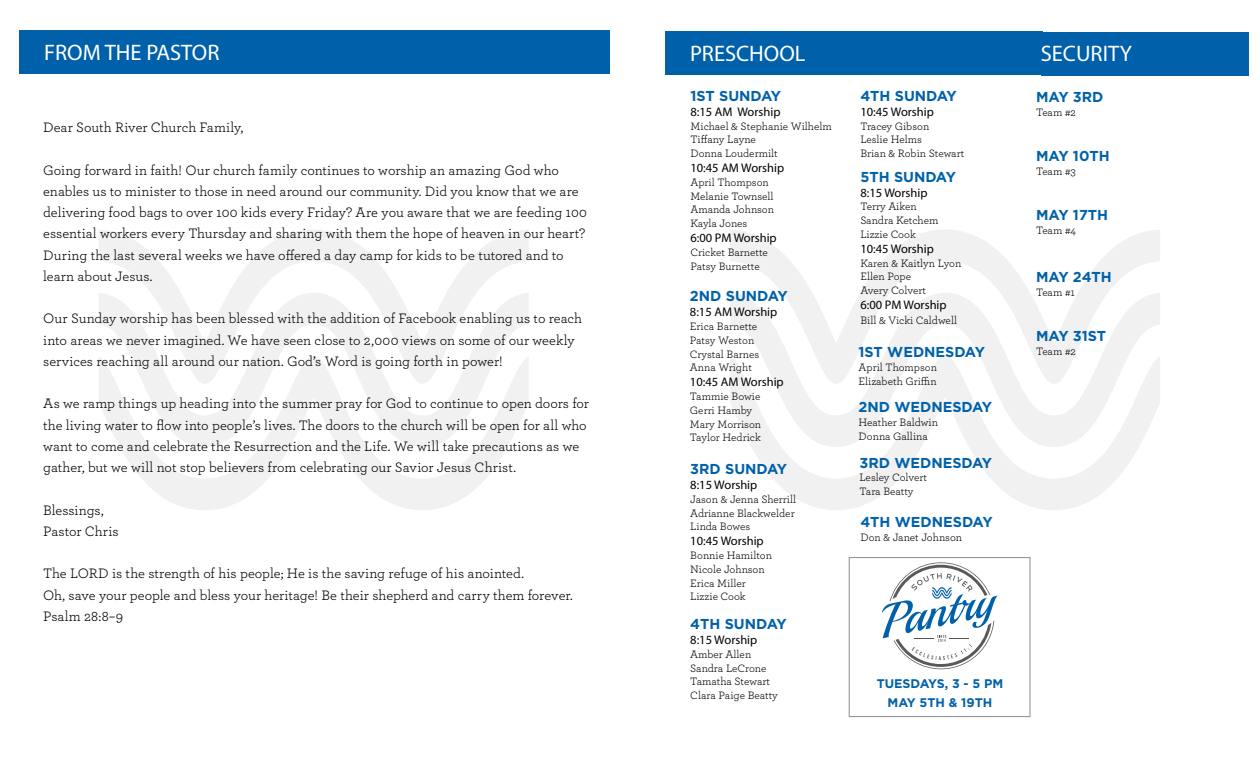
<style>
.page{position:relative;width:1260px;height:765px;background:#fff}
.page>*{position:absolute;margin:0;border:0;box-sizing:border-box;transform-origin:0 0}
.t1{font:22.5px "Myriad Pro";color:#fff}
.t2{font:14.38px/21.2px "Archer";color:#000}
.t3{font:700 14.38px "Gotham";color:#0061aa}
.t4{font:12.5px "Myriad Pro";color:#000}
.t5{font:700 12.5px/18.8px "Gotham";color:#0061aa;text-align:center}
.t6{font:11.25px/13.8px "Archer";color:#000}
</style>
<div class="page">
<svg style="left:99px;top:230px;width:430px;height:63px"></svg>
<svg style="left:120px;top:447px;width:387px;height:63px"></svg>
<svg style="left:99px;top:293px;width:430px;height:154px;fill:#f1f1f2"></svg>
<svg style="left:730px;top:230px;width:430px;height:63px"></svg>
<svg style="left:752px;top:447px;width:387px;height:63px"></svg>
<svg style="left:730px;top:293px;width:430px;height:154px;fill:#f1f1f2"></svg>
<div style="left:666px;top:32px;width:377px;height:43px;background:#0061aa"></div>
<div style="left:1042px;top:32px;width:207px;height:43px;background:#0061aa"></div>
<div style="left:19px;top:31px;width:590px;height:43px;background:#0061aa"></div>
<svg style="left:882px;top:562px;width:116px;height:107px"></svg>
<div style="left:849px;top:557px;width:182px;height:160px;border:1px solid #939598"></div>
<h1 class="t1" style="left:44px;top:39px;width:177px">FROM THE PASTOR</h1>
<p class="t2" style="left:43px;top:116px;width:202px">Dear South River Church Family,</p>
<p class="t2" style="left:43px;top:159px;width:545px">Going forward in faith! Our church family continues to worship an amazing God who enables us to minister to those in need around our community. Did you know that we are delivering food bags to over 100 kids every Friday? Are you aware that we are feeding 100 essential workers every Thursday and sharing with them the hope of heaven in our heart?<br>During the last several weeks we have offered a day camp for kids to be tutored and to learn about Jesus.</p>
<p class="t2" style="left:43px;top:307px;width:541px">Our Sunday worship has been blessed with the addition of Facebook enabling us to reach into areas we never imagined. We have seen close to 2,000 views on some of our weekly services reaching all around our nation. God’s Word is going forth in power!</p>
<p class="t2" style="left:43px;top:392px;width:547px">As we ramp things up heading into the summer pray for God to continue to open doors for the living water to flow into people’s lives. The doors to the church will be open for all who want to come and celebrate the Resurrection and the Life. We will take precautions as we gather, but we will not stop believers from celebrating our Savior Jesus Christ.</p>
<p class="t2" style="left:43px;top:499px;width:77px">Blessings,<br>Pastor Chris</p>
<p class="t2" style="left:43px;top:562px;width:531px">The LORD is the strength of his people; He is the saving refuge of his anointed.<br>Oh, save your people and bless your heritage! Be their shepherd and carry them forever.<br>Psalm 28:8–9</p>
<h1 class="t1" style="left:690px;top:40px;width:117px">PRESCHOOL</h1>
<p class="t3" style="left:690px;top:86px;width:92px">1ST SUNDAY</p>
<p class="t4" style="left:690px;top:104px;width:92px">8:15 AM Worship</p>
<p class="t6" style="left:690px;top:119px;width:143px">Michael &amp; Stephanie Wilhelm<br>Tiffany Layne<br>Donna Loudermilt</p>
<p class="t4" style="left:690px;top:160px;width:95px">10:45 AM Worship</p>
<p class="t6" style="left:690px;top:175px;width:85px">April Thompson<br>Melanie Townsell<br>Amanda Johnson<br>Kayla Jones</p>
<p class="t4" style="left:690px;top:230px;width:88px">6:00 PM Worship</p>
<p class="t6" style="left:690px;top:245px;width:79px">Cricket Barnette<br>Patsy Burnette</p>
<p class="t3" style="left:690px;top:287px;width:99px">2ND SUNDAY</p>
<p class="t4" style="left:690px;top:305px;width:89px">8:15 AM Worship</p>
<p class="t6" style="left:690px;top:319px;width:71px">Erica Barnette<br>Patsy Weston<br>Crystal Barnes<br>Anna Wright</p>
<p class="t4" style="left:690px;top:375px;width:95px">10:45 AM Worship</p>
<p class="t6" style="left:690px;top:389px;width:73px">Tammie Bowie<br>Gerri Hamby<br>Mary Morrison<br>Taylor Hedrick</p>
<p class="t3" style="left:690px;top:460px;width:98px">3RD SUNDAY</p>
<p class="t4" style="left:690px;top:477px;width:69px">8:15 Worship</p>
<p class="t6" style="left:690px;top:492px;width:107px">Jason &amp; Jenna Sherrill<br>Adrianne Blackwelder<br>Linda Bowes</p>
<p class="t4" style="left:690px;top:533px;width:75px">10:45 Worship</p>
<p class="t6" style="left:690px;top:548px;width:83px">Bonnie Hamilton<br>Nicole Johnson<br>Erica Miller<br>Lizzie Cook</p>
<p class="t3" style="left:690px;top:614px;width:98px">4TH SUNDAY</p>
<p class="t4" style="left:690px;top:632px;width:69px">8:15 Worship</p>
<p class="t6" style="left:690px;top:647px;width:89px">Amber Allen<br>Sandra LeCrone<br>Tamatha Stewart<br>Clara Paige Beatty</p>
<p class="t3" style="left:860px;top:86px;width:98px">4TH SUNDAY</p>
<p class="t4" style="left:860px;top:104px;width:75px">10:45 Worship</p>
<p class="t6" style="left:860px;top:119px;width:105px">Tracey Gibson<br>Leslie Helms<br>Brian &amp; Robin Stewart</p>
<p class="t3" style="left:860px;top:167px;width:97px">5TH SUNDAY</p>
<p class="t4" style="left:860px;top:185px;width:69px">8:15 Worship</p>
<p class="t6" style="left:860px;top:199px;width:79px">Terry Aiken<br>Sandra Ketchem<br>Lizzie Cook</p>
<p class="t4" style="left:860px;top:241px;width:75px">10:45 Worship</p>
<p class="t6" style="left:860px;top:256px;width:103px">Karen &amp; Kaitlyn Lyon<br>Ellen Pope<br>Avery Colvert</p>
<p class="t4" style="left:860px;top:297px;width:88px">6:00 PM Worship</p>
<p class="t6" style="left:860px;top:313px;width:98px">Bill &amp; Vicki Caldwell</p>
<p class="t3" style="left:859px;top:343px;width:128px">1ST WEDNESDAY</p>
<p class="t6" style="left:859px;top:360px;width:80px">April Thompson<br>Elizabeth Griffin</p>
<p class="t3" style="left:859px;top:397px;width:135px">2ND WEDNESDAY</p>
<p class="t6" style="left:859px;top:415px;width:81px">Heather Baldwin<br>Donna Gallina</p>
<p class="t3" style="left:859px;top:453px;width:134px">3RD WEDNESDAY</p>
<p class="t6" style="left:859px;top:470px;width:69px">Lesley Colvert<br>Tara Beatty</p>
<p class="t3" style="left:860px;top:513px;width:134px">4TH WEDNESDAY</p>
<p class="t6" style="left:860px;top:530px;width:103px">Don &amp; Janet Johnson</p>
<p class="t5" style="left:877px;top:674px;width:128px">TUESDAYS, 3 - 5 PM<br>MAY 5TH &amp; 19TH</p>
<h1 class="t1" style="left:1041px;top:40px;width:93px">SECURITY</h1>
<p class="t3" style="left:1036px;top:88px;width:69px">MAY 3RD</p>
<p class="t6" style="left:1036px;top:105px;width:41px">Team #2</p>
<p class="t3" style="left:1036px;top:147px;width:75px">MAY 10TH</p>
<p class="t6" style="left:1036px;top:164px;width:41px">Team #3</p>
<p class="t3" style="left:1036px;top:205px;width:74px">MAY 17TH</p>
<p class="t6" style="left:1036px;top:222px;width:41px">Team #4</p>
<p class="t3" style="left:1036px;top:268px;width:77px">MAY 24TH</p>
<p class="t6" style="left:1036px;top:285px;width:40px">Team #1</p>
<p class="t3" style="left:1036px;top:327px;width:72px">MAY 31ST</p>
<p class="t6" style="left:1036px;top:344px;width:41px">Team #2</p>
</div>
